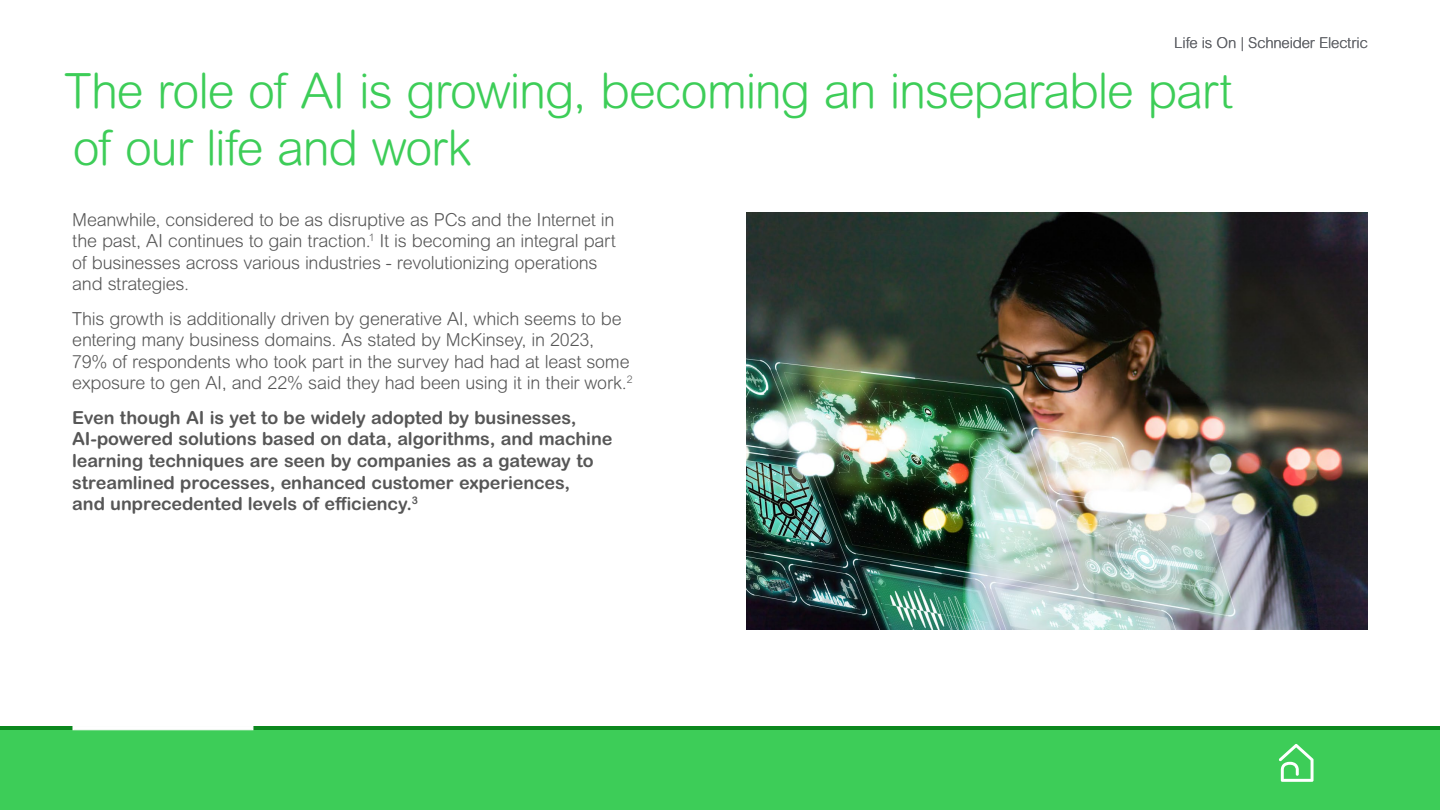
<style>
.page{position:relative;width:1440px;height:810px;background:#fff}
.page>*{position:absolute;margin:0;border:0;box-sizing:border-box;transform-origin:0 0}
.t1{font:300 48.75px/56.2px "Arial Rounded MT Pro";letter-spacing:-.025em;color:#3dcd58}
.t2{font:300 18px/21.6px "Arial Rounded MT Pro";letter-spacing:-.015em;color:#575757}
.t3{font:700 18px/21.6px "Arial Rounded MT Pro";letter-spacing:-.01em;color:#575757}
.t4{font:300 15px "Arial Rounded MT Pro";letter-spacing:-.01em;color:#626469}
</style>
<div class="page">
<div style="left:0;top:726px;width:1440px;height:84px;background:#3dcd58"></div>
<hr style="left:0;top:726px;width:1440px;height:4px;background:#0c881e">
<svg style="left:1279px;top:744px;width:35px;height:38px"></svg>
<svg style="left:73px;top:726px;width:180px;height:4px"></svg>
<img style="left:747px;top:212px;width:621px;height:418px">
<p class="t4" style="left:1174px;top:34px;width:195px">Life is On | Schneider Electric</p>
<h1 class="t1" style="left:65px;top:65px;width:1170px">The role of AI is growing, becoming an inseparable part of our life and work</h1>
<p class="t2" style="left:72px;top:209px;width:545px">Meanwhile, considered to be as disruptive as PCs and the Internet in the past, AI continues to gain traction.<sup>1</sup> It is becoming an integral part of businesses across various industries - revolutionizing operations and strategies.</p>
<p class="t2" style="left:72px;top:308px;width:562px">This growth is additionally driven by generative AI, which seems to be entering many business domains. As stated by McKinsey, in 2023, 79% of respondents who took part in the survey had had at least some exposure to gen AI, and 22% said they had been using it in their work.<sup>2</sup></p>
<p class="t3" style="left:72px;top:407px;width:542px">Even though AI is yet to be widely adopted by businesses, AI-powered solutions based on data, algorithms, and machine learning techniques are seen by companies as a gateway to streamlined processes, enhanced customer experiences,<br>and unprecedented levels of efficiency.<sup>3</sup></p>
</div>
